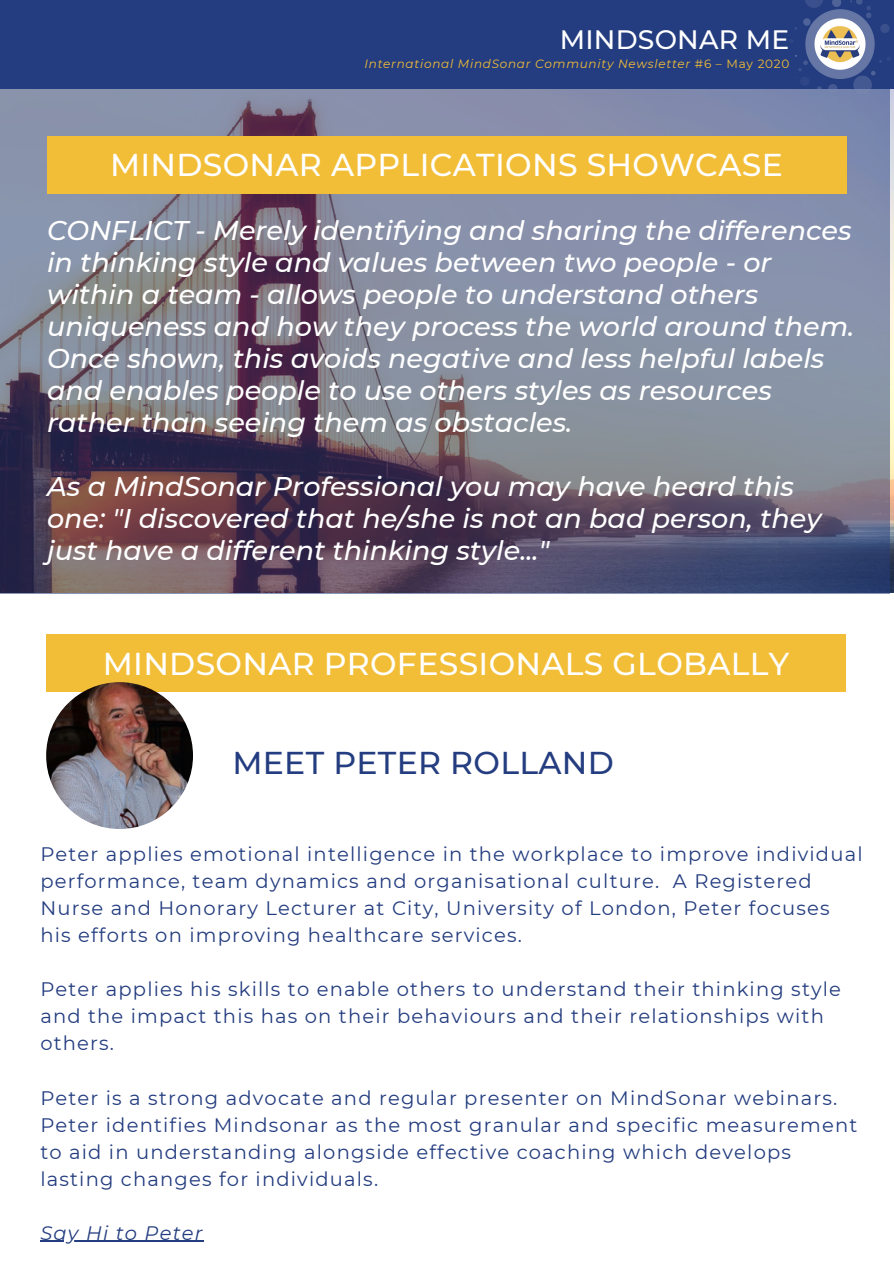
<style>
.page{position:relative;width:894px;height:1264px;background:#fff}
.page>*{position:absolute;margin:0;border:0;box-sizing:border-box;transform-origin:0 0}
.t1{font:500 31.5px "Montserrat";letter-spacing:.01em;color:#fff}
.t2{font:500 31.5px "Montserrat";letter-spacing:.01em;color:#243d80}
.t3{font:italic 500 27px/32px "Montserrat";color:#fff}
.t4{font:500 26.55px "Montserrat";letter-spacing:.01em;color:#fff}
.t5{font:19.5px/27px "Montserrat";letter-spacing:.06em;color:#243d80}
.t6{font:italic 19.5px "Montserrat";letter-spacing:.06em;color:#243d80}
.t7{font:italic 12px "Montserrat";letter-spacing:.06em;color:#f3be37}
.s1{font-style:normal}
</style>
<div class="page">
<div style="left:0;top:0;width:893px;height:90px;background:#243d80"></div>
<img style="left:791px;top:0;width:99px;height:105px">
<svg style="left:0;top:89px;width:889px;height:505px;background:#747387"></svg>
<div style="left:46px;top:136px;width:800px;height:57px;background:#f3be37"></div>
<div style="left:46px;top:635px;width:799px;height:57px;background:#f3be37"></div>
<img style="left:46px;top:682px;width:147px;height:147px;border-radius:50%">
<hr style="left:40px;top:1240px;width:164px;height:1px;background:#243d80">
<h3 class="t4" style="left:559px;top:23px;width:231px">MINDSONAR ME</h3>
<p class="t7" style="left:364px;top:56px;width:426px">International MindSonar Community Newsletter <span class="s1">#6 – May 2020</span></p>
<h1 class="t1" style="left:110px;top:145px;width:674px">MINDSONAR APPLICATIONS SHOWCASE</h1>
<p class="t3" style="left:47px;top:214px;width:808px">CONFLICT - Merely identifying and sharing the differences in thinking style and values between two people - or within a team - allows people to understand others uniqueness and how they process the world around them.<br>Once shown, this avoids negative and less helpful labels and enables people to use others styles as resources rather than seeing them as obstacles.</p>
<h2 class="t3" style="left:47px;top:470px;width:775px">As a MindSonar Professional you may have heard this one: "I discovered that he/she is not an bad person, they just have a different thinking style..."</h2>
<h1 class="t1" style="left:103px;top:644px;width:687px">MINDSONAR PROFESSIONALS GLOBALLY</h1>
<h1 class="t2" style="left:232px;top:743px;width:383px">MEET PETER ROLLAND</h1>
<p class="t5" style="left:40px;top:840px;width:823px">Peter applies emotional intelligence in the workplace to improve individual performance, team dynamics and organisational culture. A Registered Nurse and Honorary Lecturer at City, University of London, Peter focuses his efforts on improving healthcare services.</p>
<p class="t5" style="left:40px;top:975px;width:802px">Peter applies his skills to enable others to understand their thinking style and the impact this has on their behaviours and their relationships with others.</p>
<p class="t5" style="left:40px;top:1084px;width:818px">Peter is a strong advocate and regular presenter on MindSonar webinars.<br>Peter identifies Mindsonar as the most granular and specific measurement to aid in understanding alongside effective coaching which develops lasting changes for individuals.</p>
<p class="t6" style="left:40px;top:1220px;width:164px">Say Hi to Peter</p>
</div>
